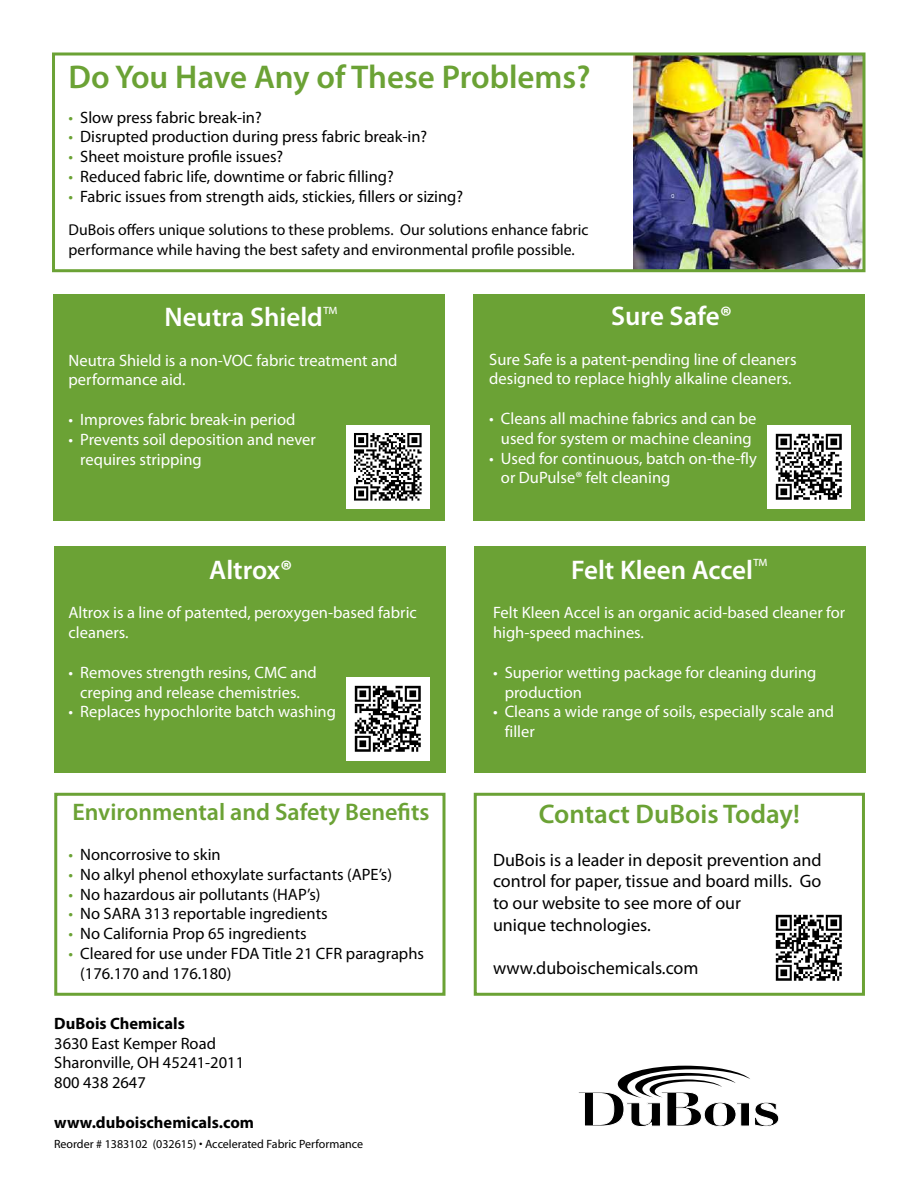
<style>
.page{position:relative;width:918px;height:1188px;background:#fff}
.page>*{position:absolute;margin:0;border:0;box-sizing:border-box;transform-origin:0 0}
.t1{font:600 33px "Myriad Pro";color:#6ba235}
.t2{font:600 27px "Myriad Pro";color:#fff}
.t3{font:600 27px "Myriad Pro";color:#6ba235}
.t4{font:600 24px "Myriad Pro";color:#6ba235}
.t5{font:18px/21.6px "Myriad Pro";color:#000}
.t6{font:16.5px/19.8px "Myriad Pro";color:#fff}
.t7{font:16.5px/19.8px "Myriad Pro";color:#000}
.t8{font:700 16.5px "Myriad Pro";color:#000}
.t9{font:15.75px/19.8px "Myriad Pro";color:#000}
.t10{font:12px "Myriad";color:#000}
.s1{color:#6ba235}
.s2{font-weight:700}
</style>
<div class="page">
<div style="left:54px;top:294px;width:391px;height:226px;background:#6ba235"></div>
<div style="left:474px;top:294px;width:391px;height:226px;background:#6ba235"></div>
<div style="left:54px;top:546px;width:392px;height:227px;background:#6ba235"></div>
<div style="left:474px;top:546px;width:392px;height:227px;background:#6ba235"></div>
<svg style="left:578px;top:1066px;width:201px;height:61px"></svg>
<img style="left:634px;top:56px;width:228px;height:212px">
<img style="left:767px;top:426px;width:83px;height:83px">
<img style="left:346px;top:426px;width:83px;height:83px">
<img style="left:346px;top:678px;width:83px;height:83px">
<img style="left:775px;top:914px;width:67px;height:67px">
<div style="left:52px;top:52px;width:814px;height:220px;border:3px solid #6ba235"></div>
<div style="left:54px;top:793px;width:392px;height:203px;border:3px solid #6ba235"></div>
<div style="left:474px;top:793px;width:391px;height:203px;border:3px solid #6ba235"></div>
<h1 class="t1" style="left:69px;top:56px;width:523px">Do You Have Any of These Problems?</h1>
<p class="t7" style="left:69px;top:107px;width:195px"><span class="s1">•</span> Slow press fabric break-in?</p>
<p class="t7" style="left:69px;top:127px;width:360px"><span class="s1">•</span> Disrupted production during press fabric break-in?</p>
<p class="t7" style="left:69px;top:147px;width:216px"><span class="s1">•</span> Sheet moisture profile issues?</p>
<p class="t7" style="left:69px;top:166px;width:327px"><span class="s1">•</span> Reduced fabric life, downtime or fabric filling?</p>
<p class="t7" style="left:69px;top:186px;width:396px"><span class="s1">•</span> Fabric issues from strength aids, stickies, fillers or sizing?</p>
<p class="t9" style="left:69px;top:220px;width:521px">DuBois offers unique solutions to these problems. Our solutions enhance fabric performance while having the best safety and environmental profile possible.</p>
<h2 class="t2" style="left:164px;top:300px;width:174px">Neutra Shield<sup>™</sup></h2>
<p class="t6" style="left:69px;top:350px;width:330px">Neutra Shield is a non-VOC fabric treatment and performance aid.</p>
<p class="t6" style="left:69px;top:409px;width:228px">• Improves fabric break-in period</p>
<p class="t6" style="left:80px;top:429px;width:237px;text-indent:-12px">• Prevents soil deposition and never requires stripping</p>
<h2 class="t2" style="left:209px;top:553px;width:85px">Altrox<span class="s2">®</span></h2>
<p class="t6" style="left:69px;top:603px;width:350px">Altrox is a line of patented, peroxygen-based fabric cleaners.</p>
<p class="t6" style="left:69px;top:662px;width:250px;text-align:center">• Removes strength resins, CMC and creping and release chemistries.</p>
<p class="t6" style="left:69px;top:702px;width:269px">• Replaces hypochlorite batch washing</p>
<h3 class="t4" style="left:72px;top:797px;width:358px">Environmental and Safety Benefits</h3>
<p class="t7" style="left:69px;top:844px;width:154px"><span class="s1">•</span> Noncorrosive to skin</p>
<p class="t7" style="left:69px;top:864px;width:325px"><span class="s1">•</span> No alkyl phenol ethoxylate surfactants (APE’s)</p>
<p class="t7" style="left:69px;top:884px;width:254px"><span class="s1">•</span> No hazardous air pollutants (HAP’s)</p>
<p class="t7" style="left:69px;top:904px;width:261px"><span class="s1">•</span> No SARA 313 reportable ingredients</p>
<p class="t7" style="left:69px;top:923px;width:240px"><span class="s1">•</span> No California Prop 65 ingredients</p>
<p class="t7" style="left:80px;top:943px;width:345px;text-indent:-12px"><span class="s1">•</span> Cleared for use under FDA Title 21 CFR paragraphs (176.170 and 176.180)</p>
<p class="t8" style="left:54px;top:1013px;width:132px">DuBois Chemicals</p>
<p class="t7" style="left:54px;top:1033px;width:191px">3630 East Kemper Road<br>Sharonville, OH 45241-2011<br>800 438 2647</p>
<p class="t8" style="left:54px;top:1112px;width:201px">www.duboischemicals.com</p>
<p class="t10" style="left:54px;top:1138px;width:311px">Reorder # 1383102 (032615) • Accelerated Fabric Performance</p>
<h2 class="t2" style="left:611px;top:299px;width:122px">Sure Safe<span class="s2">®</span></h2>
<p class="t6" style="left:489px;top:349px;width:309px">Sure Safe is a patent-pending line of cleaners designed to replace highly alkaline cleaners.</p>
<p class="t6" style="left:489px;top:408px;width:269px;text-align:center">• Cleans all machine fabrics and can be used for system or machine cleaning</p>
<p class="t6" style="left:501px;top:448px;width:258px;text-indent:-12px">• Used for continuous, batch on-the-fly or DuPulse® felt cleaning</p>
<h2 class="t2" style="left:571px;top:553px;width:198px">Felt Kleen Accel<sup>™</sup></h2>
<p class="t6" style="left:493px;top:603px;width:354px">Felt Kleen Accel is an organic acid-based cleaner for high-speed machines.</p>
<p class="t6" style="left:505px;top:662px;width:313px;text-indent:-12px">• Superior wetting package for cleaning during production</p>
<p class="t6" style="left:505px;top:702px;width:331px;text-indent:-12px">• Cleans a wide range of soils, especially scale and filler</p>
<h2 class="t3" style="left:539px;top:796px;width:263px">Contact DuBois Today!</h2>
<p class="t5" style="left:493px;top:849px;width:330px">DuBois is a leader in deposit prevention and control for paper, tissue and board mills. Go to our website to see more of our<br>unique technologies.</p>
<p class="t5" style="left:493px;top:957px;width:207px">www.duboischemicals.com</p>
</div>
